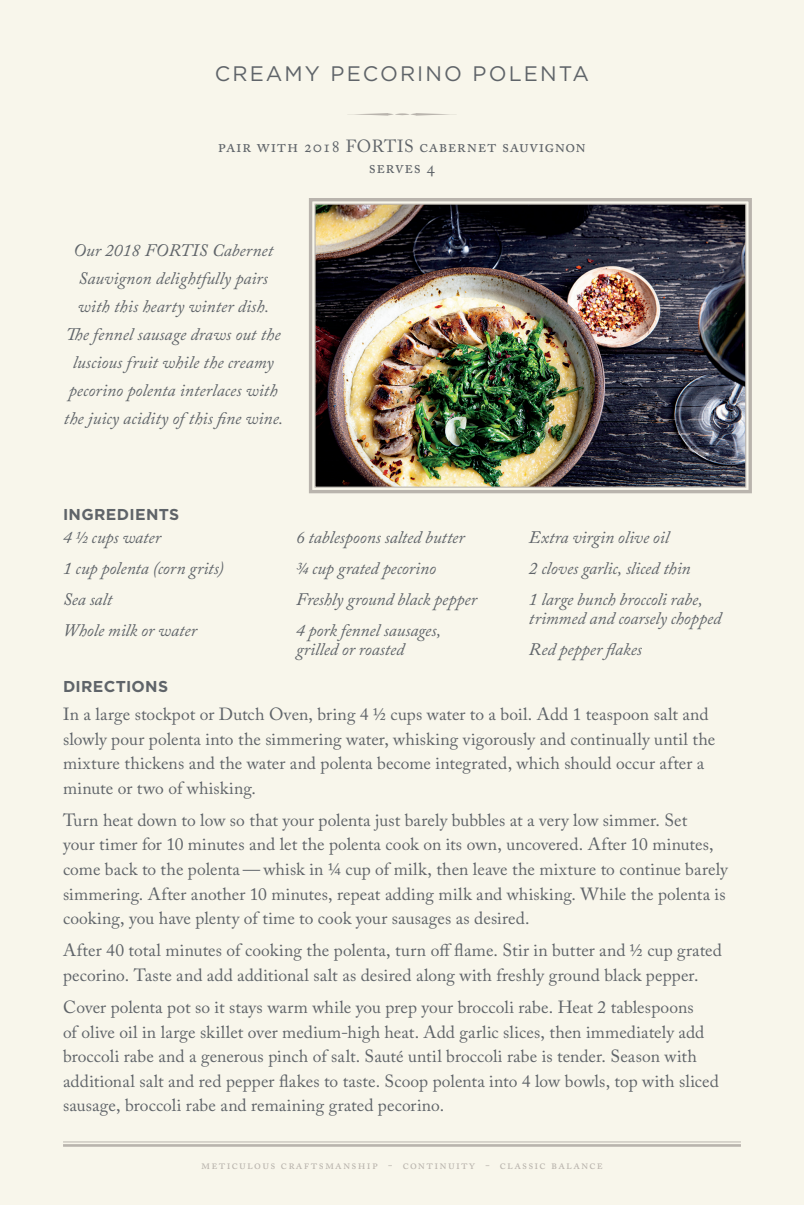
<style>
.page{position:relative;width:804px;height:1205px;background:#fff}
.page>*{position:absolute;margin:0;border:0;box-sizing:border-box;transform-origin:0 0}
.t1{font:21px "Gotham";letter-spacing:.1em;color:#5f6469}
.t2{font:17.5px/24.5px "Adobe Caslon Pro";letter-spacing:.015em;color:#5f6469}
.t3{font:italic 17.5px/31px "Adobe Caslon Pro";letter-spacing:.005em;color:#5f6469}
.t4{font:700 15.75px "Gotham";letter-spacing:.02em;color:#5f6469}
.t5{font:12.25px "Adobe Caslon Pro";letter-spacing:.1em;color:#b9b4ad}
</style>
<div class="page">
<div style="left:0;top:0;width:803px;height:1205px;background:#f8f6eb"></div>
<svg style="left:309px;top:198px;width:443px;height:296px"></svg>
<img style="left:314px;top:203px;width:432px;height:285px">
<hr style="left:63px;top:1144px;width:677px;height:3px;background:#b9b4ad">
<hr style="left:63px;top:1141px;width:677px;height:1px;background:#b9b4ad">
<svg style="left:348px;top:113px;width:108px;height:3px"></svg>
<p class="t1" style="left:215px;top:62px;width:376px">CREAMY PECORINO POLENTA</p>
<p class="t2" style="left:218px;top:136px;width:369px;line-height:21px;text-align:center">pair with 2018 FORTIS cabernet sauvignon serves 4</p>
<p class="t3" style="left:64px;top:236px;width:221px;line-height:28px;text-align:center">Our 2018 FORTIS Cabernet<br>Sauvignon delightfully pairs with this hearty winter dish.<br>The fennel sausage draws out the luscious fruit while the creamy pecorino polenta interlaces with the juicy acidity of this fine wine.</p>
<p class="t4" style="left:63px;top:504px;width:118px">INGREDIENTS</p>
<p class="t3" style="left:63px;top:522px;width:162px">4 ½ cups water<br>1 cup polenta (corn grits)<br>Sea salt<br>Whole milk or water</p>
<p class="t3" style="left:296px;top:522px;width:182px">6 tablespoons salted butter ¾ cup grated pecorino<br>Freshly ground black pepper<br>4 pork fennel sausages,</p>
<p class="t3" style="left:296px;top:634px;width:110px">grilled or roasted</p>
<p class="t3" style="left:529px;top:522px;width:175px">Extra virgin olive oil<br>2 cloves garlic, sliced thin<br>1 large bunch broccoli rabe,</p>
<p class="t3" style="left:528px;top:603px;width:194px">trimmed and coarsely chopped<br>Red pepper flakes</p>
<p class="t4" style="left:63px;top:676px;width:106px">DIRECTIONS</p>
<p class="t2" style="left:63px;top:702px;width:653px">In a large stockpot or Dutch Oven, bring 4 ½ cups water to a boil. Add 1 teaspoon salt and slowly pour polenta into the simmering water, whisking vigorously and continually until the mixture thickens and the water and polenta become integrated, which should occur after a minute or two of whisking.</p>
<p class="t2" style="left:63px;top:808px;width:666px">Turn heat down to low so that your polenta just barely bubbles at a very low simmer. Set<br>your timer for 10 minutes and let the polenta cook on its own, uncovered. After 10 minutes, come back to the polenta — whisk in ¼ cup of milk, then leave the mixture to continue barely simmering. After another 10 minutes, repeat adding milk and whisking. While the polenta is cooking, you have plenty of time to cook your sausages as desired.</p>
<p class="t2" style="left:63px;top:938px;width:660px">After 40 total minutes of cooking the polenta, turn off flame. Stir in butter and ½ cup grated pecorino. Taste and add additional salt as desired along with freshly ground black pepper.</p>
<p class="t2" style="left:63px;top:995px;width:657px">Cover polenta pot so it stays warm while you prep your broccoli rabe. Heat 2 tablespoons<br>of olive oil in large skillet over medium-high heat. Add garlic slices, then immediately add broccoli rabe and a generous pinch of salt. Sauté until broccoli rabe is tender. Season with additional salt and red pepper flakes to taste. Scoop polenta into 4 low bowls, top with sliced sausage, broccoli rabe and remaining grated pecorino.</p>
<p class="t5" style="left:201px;top:1157px;width:403px">meticulous craftsmanship - continuity - classic balance</p>
</div>
